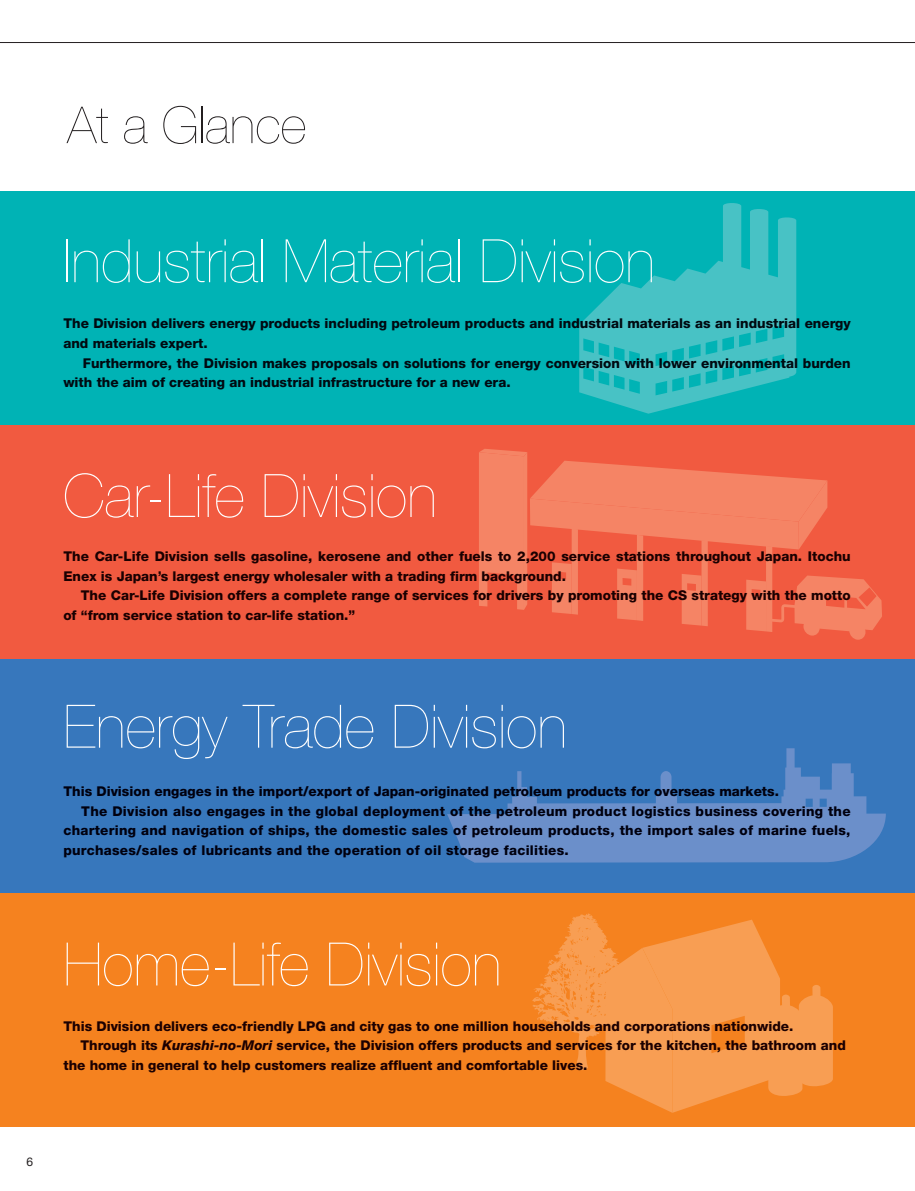
<style>
.page{position:relative;width:915px;height:1191px;background:#fff}
.page>*{position:absolute;margin:0;border:0;box-sizing:border-box;transform-origin:0 0}
.t1{font:200 60px "Helvetica Neue";color:#fff}
.t2{font:200 51px "Helvetica Neue";color:#231f20}
.t3{font:800 13.5px/19.5px "Helvetica Neue";color:#1a0001}
.t4{font:800 13.5px/19.5px "Helvetica Neue";color:#000a11}
.t5{font:800 13.5px "Helvetica Neue";color:#1c0001}
.t6{font:800 13.5px "Helvetica Neue";letter-spacing:.02em;color:#00000f}
.t7{font:800 13.5px "Helvetica Neue";color:#00000f}
.t8{font:12px "Helvetica Neue";color:#231f20}
.s1{font-style:italic}
</style>
<div class="page">
<div style="left:0;top:191px;width:914px;height:234px;background:#00b3b5"></div>
<div style="left:0;top:425px;width:914px;height:234px;background:#f15a40"></div>
<div style="left:0;top:659px;width:914px;height:234px;background:#3777bc"></div>
<div style="left:0;top:893px;width:914px;height:234px;background:#f5821f"></div>
<svg style="left:579px;top:203px;width:217px;height:211px;fill:#48c2c5"></svg>
<svg style="left:848px;top:622px;width:17px;height:18px"></svg>
<div style="left:853px;top:627px;width:8px;height:8px;background:#f58465;border-radius:50%"></div>
<svg style="left:803px;top:618px;width:16px;height:18px"></svg>
<svg style="left:479px;top:449px;width:402px;height:183px"></svg>
<svg style="left:532px;top:913px;width:300px;height:199px"></svg>
<svg style="left:447px;top:748px;width:438px;height:114px;fill:#6b8fca"></svg>
<hr style="left:0;top:42px;width:914px;height:1px;background:#231f20">
<h2 class="t2" style="left:67px;top:107px;width:240px">At a Glance</h2>
<h1 class="t1" style="left:63px;top:239px;width:593px">Industrial Material Division</h1>
<p class="t4" style="left:63px;top:315px;width:788px">The Division delivers energy products including petroleum products and industrial materials as an industrial energy and materials expert.</p>
<p class="t4" style="left:63px;top:354px;width:788px;text-indent:19px">Furthermore, the Division makes proposals on solutions for energy conversion with lower environmental burden with the aim of creating an industrial infrastructure for a new era.</p>
<h1 class="t1" style="left:63px;top:474px;width:375px">Car-Life Division</h1>
<p class="t3" style="left:63px;top:548px;width:788px">The Car-Life Division sells gasoline, kerosene and other fuels to 2,200 service stations throughout Japan. Itochu<br>Enex is Japan’s largest energy wholesaler with a trading firm background.</p>
<p class="t3" style="left:63px;top:587px;width:788px;text-indent:17px">The Car-Life Division offers a complete range of services for drivers by promoting the CS strategy with the motto of “from service station to car-life station.”</p>
<h1 class="t1" style="left:63px;top:705px;width:505px">Energy Trade Division</h1>
<p class="t7" style="left:63px;top:786px;width:716px">This Division engages in the import/export of Japan-originated petroleum products for overseas markets.</p>
<p class="t6" style="left:81px;top:806px;width:770px">The Division also engages in the global deployment of the petroleum product logistics business covering the</p>
<p class="t6" style="left:63px;top:825px;width:788px">chartering and navigation of ships, the domestic sales of petroleum products, the import sales of marine fuels,</p>
<p class="t6" style="left:63px;top:845px;width:506px">purchases/sales of lubricants and the operation of oil storage facilities.</p>
<h1 class="t1" style="left:63px;top:942px;width:439px">Home-Life Division</h1>
<p class="t5" style="left:63px;top:1021px;width:731px">This Division delivers eco-friendly LPG and city gas to one million households and corporations nationwide.</p>
<p class="t5" style="left:80px;top:1040px;width:766px">Through its <span class="s1">Kurashi-no-Mori</span> service, the Division offers products and services for the kitchen, the bathroom and</p>
<p class="t5" style="left:63px;top:1060px;width:525px">the home in general to help customers realize affluent and comfortable lives.</p>
<p class="t8" style="left:26px;top:1157px;width:8px">6</p>
</div>
